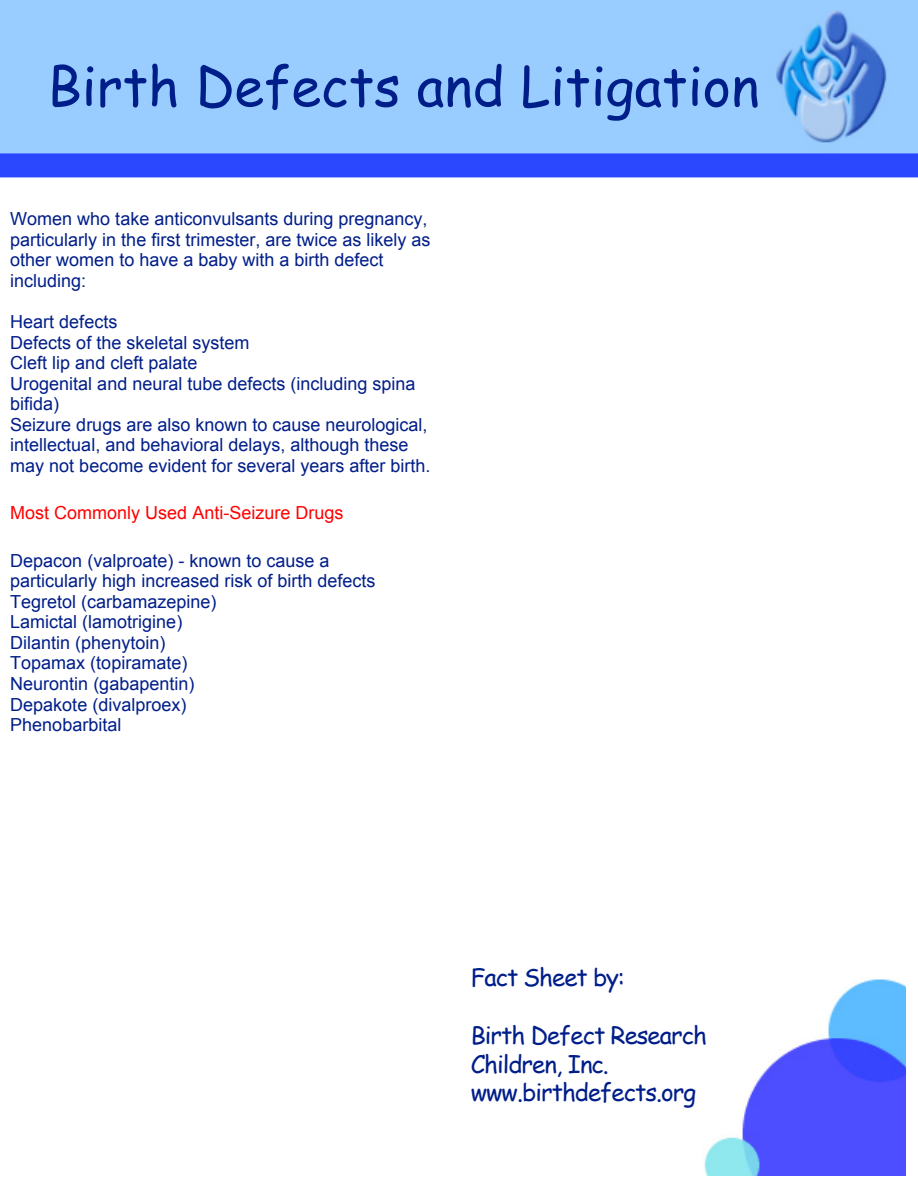
<style>
.page{position:relative;width:918px;height:1188px;background:#fff}
.page>*{position:absolute;margin:0;border:0;box-sizing:border-box;transform-origin:0 0}
.t1{font:54px "Comic Sans MS";color:#001e89}
.t2{font:24px/28.8px "Comic Sans MS";letter-spacing:-.04em;color:#001e89}
.t3{font:18px/20.5px "Arial";color:#001e89}
.t4{font:18px "Arial";color:#f00}
</style>
<div class="page">
<img style="left:0;top:0;width:918px;height:178px">
<img style="left:704px;top:979px;width:202px;height:197px">
<h1 class="t1" style="left:48px;top:46px;width:713px">Birth Defects and Litigation</h1>
<p class="t3" style="left:10px;top:209px;width:422px">Women who take anticonvulsants during pregnancy, particularly in the first trimester, are twice as likely as other women to have a baby with a birth defect including:</p>
<p class="t3" style="left:10px;top:312px;width:422px">Heart defects<br>Defects of the skeletal system<br>Cleft lip and cleft palate<br>Urogenital and neural tube defects (including spina bifida)<br>Seizure drugs are also known to cause neurological, intellectual, and behavioral delays, although these may not become evident for several years after birth.</p>
<p class="t4" style="left:10px;top:501px;width:335px">Most Commonly Used Anti-Seizure Drugs</p>
<p class="t3" style="left:10px;top:550px;width:367px">Depacon (valproate) - known to cause a particularly high increased risk of birth defects<br>Tegretol (carbamazepine)<br>Lamictal (lamotrigine)<br>Dilantin (phenytoin)<br>Topamax (topiramate)<br>Neurontin (gabapentin)<br>Depakote (divalproex)<br>Phenobarbital</p>
<h2 class="t2" style="left:471px;top:962px;width:156px">Fact Sheet by:</h2>
<h2 class="t2" style="left:471px;top:1020px;width:238px">Birth Defect Research<br>Children, Inc. www.birthdefects.org</h2>
</div>
